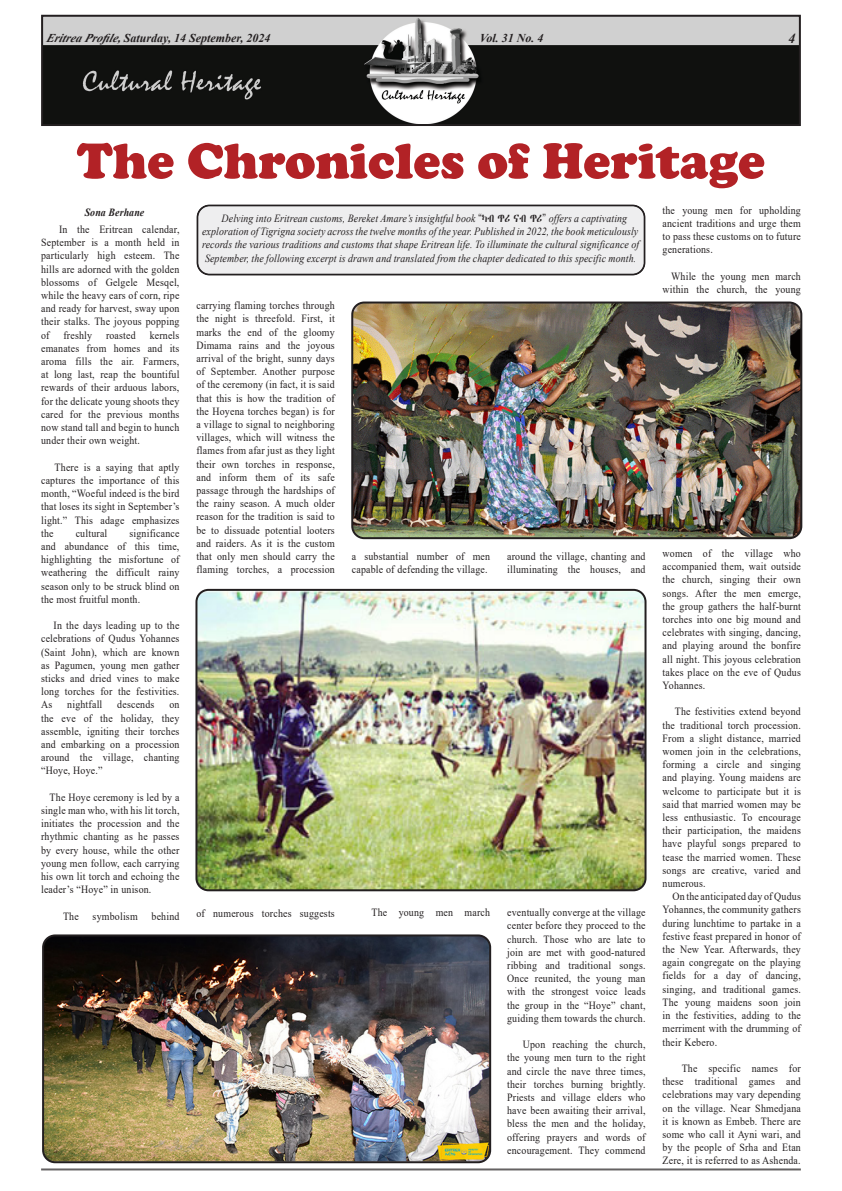
<style>
.page{position:relative;width:842px;height:1191px;background:#fff}
.page>*{position:absolute;margin:0;border:0;box-sizing:border-box;transform-origin:0 0}
.t1{font:900 52px "Cooper";color:#b22226}
.t2{font:italic 700 14px "Times New Roman";color:#231f20}
.t3{font:italic 700 12px "Times New Roman";color:#231f20}
.t4{font:11px/13.2px "Times New Roman";letter-spacing:.02em;color:#231f20;text-align:justify;scale:.9 1}
.t5{font:italic 11px/13.2px "Times New Roman";letter-spacing:.01em;color:#231f20;scale:.9 1}
.t6{font:italic 700 11px "Times New Roman";letter-spacing:.01em;color:#231f20;scale:.9 1}
.s1{font-family:"Geez Able";font-style:normal}
</style>
<div class="page">
<div style="left:197px;top:205px;width:447px;height:69px;background:#eeeeef;border-radius:12px"></div>
<div style="left:197px;top:205px;width:448px;height:70px;border:1px solid #231f20;border-radius:12px"></div>
<div style="left:198px;top:206px;width:446px;height:68px;border:1px solid #231f20;border-radius:12px"></div>
<img style="left:44px;top:18px;width:754px;height:105px">
<div style="left:41px;top:15px;width:760px;height:111px;border:2px solid #231f20"></div>
<hr style="left:41px;top:1168px;width:760px;height:2px;background:#231f20">
<img style="left:354px;top:304px;width:447px;height:234px">
<div style="left:351px;top:301px;width:451px;height:238px;border:2px solid #231f20;border-radius:12px"></div>
<img style="left:44px;top:937px;width:446px;height:224px">
<div style="left:42px;top:934px;width:449px;height:229px;border:2px solid #231f20;border-radius:12px"></div>
<img style="left:198px;top:590px;width:447px;height:300px">
<div style="left:195px;top:589px;width:451px;height:302px;border:2px solid #231f20;border-radius:12px"></div>
<p class="t3" style="left:46px;top:30px;width:226px">EritreaProfile, Saturday, 14 September, 2024</p>
<p class="t3" style="left:480px;top:30px;width:65px">Vol. 31 No. 4</p>
<p class="t2" style="left:789px;top:29px;width:8px">4</p>
<p class="t1" style="left:77px;top:130px;width:689px">The Chronicles of Heritage</p>
<p class="t5" style="left:202px;top:211px;width:487px;text-indent:20px">Delving into Eritrean customs, Bereket Amare’s insightful book <span class="s1">“ካብ ጥሪ ናብ ጥሪ”</span> offers a captivating exploration of Tigrigna society across the twelve months of the year. Published in 2022, the book meticulously records the various traditions and customs that shape Eritrean life. To illuminate the cultural significance of September, the following excerpt is drawn and translated from the chapter dedicated to this specific month.</p>
<p class="t4" style="left:662px;top:203px;width:155px">the young men for upholding ancient traditions and urge them to pass these customs on to future generations.</p>
<p class="t4" style="left:662px;top:269px;width:155px;text-align:right">While the young men march within the church, the young</p>
<p class="t6" style="left:85px;top:205px;width:68px">Sona Berhane</p>
<p class="t4" style="left:41px;top:222px;width:155px;text-indent:18px">In the Eritrean calendar, September is a month held in particularly high esteem. The hills are adorned with the golden blossoms of Gelgele Mesqel, while the heavy ears of corn, ripe and ready for harvest, sway upon their stalks. The joyous popping of</p>
<p class="t4" style="left:196px;top:298px;width:155px">carrying flaming torches through the night is threefold. First, it marks the end of the gloomy Dimama rains and the joyous arrival of the bright, sunny days of September. Another purpose of the ceremony (in fact, it is said that this is how the tradition of the Hoyena torches began) is for a village to signal to neighboring villages, which will witness the flames from afar just as they light their own torches in response, and inform them of its safe passage through the hardships of the rainy season. A much older reason for the tradition is said to be to dissuade potential looters and raiders. As it is the custom that only men should carry the flaming torches, a procession</p>
<p class="t4" style="left:41px;top:328px;width:155px;text-indent:109px">kernels emanates from homes and its aroma fills the air. Farmers, at long last, reap the bountiful rewards of their arduous labors, for the delicate young shoots they cared for the previous months now stand tall and begin to hunch under their own weight.</p>
<p class="t4" style="left:41px;top:460px;width:155px;text-indent:14px">There is a saying that aptly captures the importance of this month, “Woeful indeed is the bird that loses its sight in September’s light.” This adage emphasizes the</p>
<p class="t4" style="left:63px;top:328px;width:33px">freshly</p>
<p class="t4" style="left:106px;top:328px;width:35px">roasted</p>
<p class="t4" style="left:41px;top:526px;width:155px;text-indent:88px">significance and abundance of this time, highlighting the misfortune of weathering the difficult rainy season only to be struck blind on the most fruitful month.</p>
<p class="t4" style="left:41px;top:618px;width:155px;text-indent:13px">In the days leading up to the celebrations of Qudus Yohannes (Saint John), which are known as Pagumen, young men gather sticks and dried vines to make long torches for the festivities.<br>As</p>
<p class="t4" style="left:76px;top:526px;width:37px">cultural</p>
<p class="t4" style="left:662px;top:546px;width:155px">women of the village who accompanied them, wait outside the church, singing their own songs. After the men emerge, the group gathers the half-burnt torches into one big mound and celebrates with singing, dancing, and playing around the bonfire all night. This joyous celebration takes place on the eve of Qudus Yohannes.</p>
<p class="t4" style="left:662px;top:704px;width:155px;text-indent:12px">The festivities extend beyond the traditional torch procession.<br>From a slight distance, married women join in the celebrations, forming a circle and singing and playing. Young maidens are welcome to participate but it is said that married women may be less enthusiastic. To encourage their participation, the maidens have playful songs prepared to tease the married women. These songs are creative, varied and numerous.</p>
<p class="t4" style="left:662px;top:889px;width:155px;text-indent:10px">On the anticipated day of Qudus Yohannes, the community gathers during lunchtime to partake in a festive feast prepared in honor of the New Year. Afterwards, they again congregate on the playing fields for a day of dancing, singing, and traditional games.<br>The young maidens soon join in the festivities, adding to the merriment with the drumming of their Kebero.</p>
<p class="t4" style="left:662px;top:1061px;width:155px;text-indent:19px">The specific names for these traditional games and celebrations may vary depending on the village. Near Shmedjana it is known as Embeb. There are some who call it Ayni wari, and by the people of Srha and Etan Zere, it is referred to as Ashenda.</p>
<p class="t4" style="left:352px;top:549px;width:155px">a substantial number of men capable of defending the village.</p>
<p class="t4" style="left:507px;top:549px;width:155px">around the village, chanting and illuminating the houses, and</p>
<p class="t4" style="left:67px;top:697px;width:41px">nightfall</p>
<p class="t4" style="left:117px;top:697px;width:43px">descends</p>
<p class="t4" style="left:41px;top:697px;width:155px;text-indent:128px">on the eve of the holiday, they assemble, igniting their torches and embarking on a procession around the village, chanting “Hoye, Hoye.”</p>
<p class="t4" style="left:41px;top:790px;width:155px;text-indent:9px">The Hoye ceremony is led by a single man who, with his lit torch, initiates the procession and the rhythmic chanting as he passes by every house, while the other young men follow, each carrying his own lit torch and echoing the leader’s “Hoye” in unison.</p>
<p class="t4" style="left:63px;top:909px;width:19px">The</p>
<p class="t4" style="left:93px;top:909px;width:52px">symbolism</p>
<p class="t4" style="left:151px;top:909px;width:33px">behind</p>
<p class="t4" style="left:371px;top:905px;width:133px">The young men march</p>
<p class="t4" style="left:507px;top:905px;width:155px">eventually converge at the village center before they proceed to the church. Those who are late to join are met with good-natured ribbing and traditional songs.<br>Once reunited, the young man with the strongest voice leads the group in the “Hoye” chant, guiding them towards the church.</p>
<p class="t4" style="left:507px;top:1037px;width:155px;text-indent:16px">Upon reaching the church, the young men turn to the right and circle the nave three times, their torches burning brightly.<br>Priests and village elders who have been awaiting their arrival, bless the men and the holiday, offering prayers and words of encouragement. They commend</p>
<p class="t4" style="left:196px;top:906px;width:155px">of numerous torches suggests</p>
</div>
